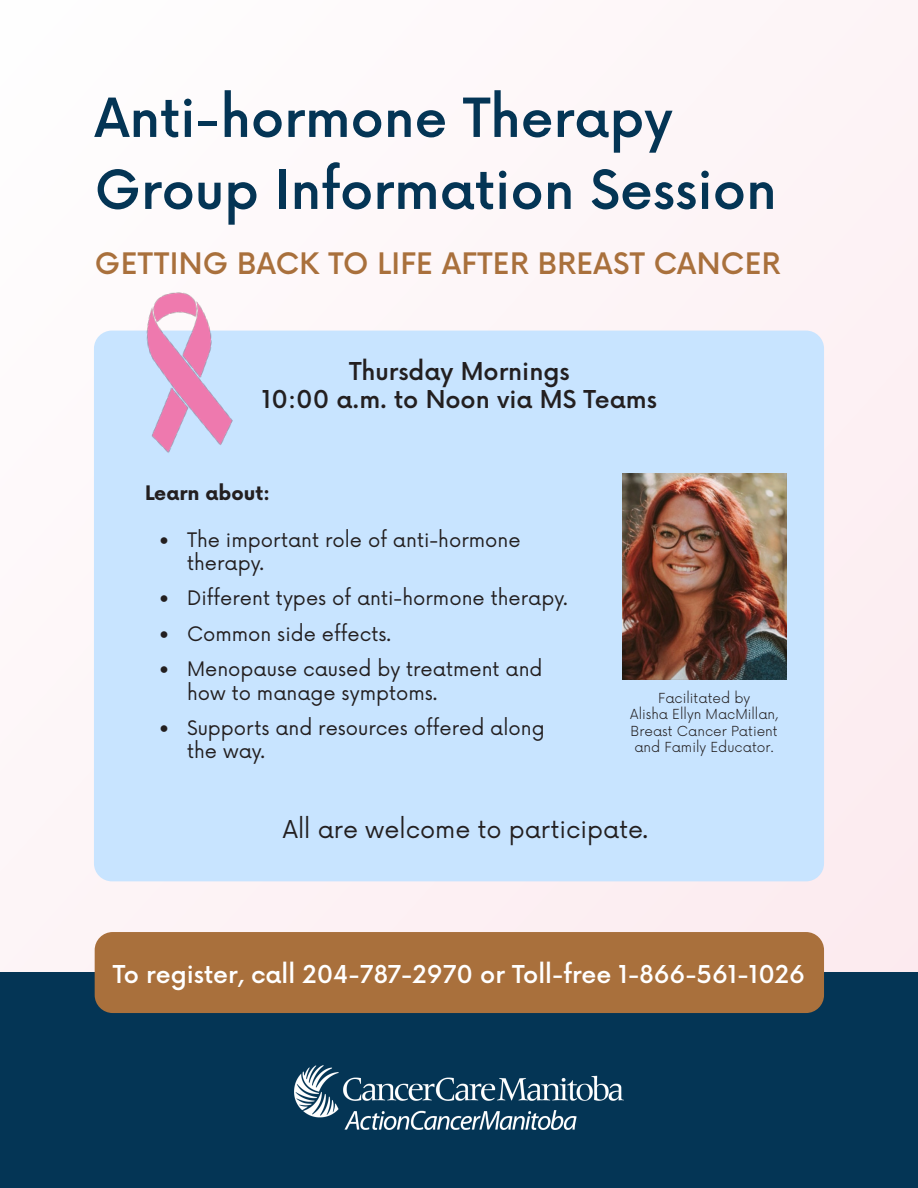
<style>
.page{position:relative;width:918px;height:1188px;background:#fdf6f8}
.page>*{position:absolute;margin:0;border:0;box-sizing:border-box;transform-origin:0 0}
.t1{font:500 52.5px "Now";color:#043555}
.t2{font:500 28.8px "Now";letter-spacing:.015em;color:#a9703c}
.t3{font:500 24px "Now";color:#fff}
.t4{font:500 24px/28.8px "Now";color:#231f20;text-align:center}
.t5{font:24px "Now";color:#231f20}
.t6{font:19.5px/23.4px "Now";color:#231f20}
.t7{font:700 19.5px "Now";color:#231f20}
.t8{font:300 13.5px/16.2px "Now";color:#231f20;text-align:center}
</style>
<div class="page">
<div style="left:0;top:973px;width:918px;height:215px;background:#043555"></div>
<div style="left:95px;top:932px;width:729px;height:81px;background:#a9703c;border-radius:18px"></div>
<img style="left:295px;top:1065px;width:328px;height:65px">
<div style="left:94px;top:331px;width:730px;height:550px;background:#c8e4ff;border-radius:18px"></div>
<img style="left:622px;top:473px;width:164px;height:206px">
<img style="left:111px;top:292px;width:150px;height:161px">
<p class="t1" style="left:95px;top:77px;width:580px">Anti-hormone Therapy</p>
<p class="t1" style="left:95px;top:149px;width:684px">Group Information Session</p>
<p class="t2" style="left:95px;top:241px;width:687px">GETTING BACK TO LIFE AFTER BREAST CANCER</p>
<p class="t4" style="left:262px;top:355px;width:397px">Thursday Mornings<br>10:00 a.m. to Noon via MS Teams</p>
<p class="t7" style="left:145px;top:478px;width:127px">Learn about:</p>
<p class="t6" style="left:187px;top:527px;width:335px;text-indent:-28px">• The important role of anti-hormone therapy.</p>
<p class="t6" style="left:159px;top:585px;width:411px">• Different types of anti-hormone therapy.</p>
<p class="t6" style="left:159px;top:621px;width:234px">• Common side effects.</p>
<p class="t6" style="left:187px;top:656px;width:357px;text-indent:-28px">• Menopause caused by treatment and how to manage symptoms.</p>
<p class="t6" style="left:187px;top:715px;width:359px;text-indent:-28px">• Supports and resources offered along the way.</p>
<p class="t8" style="left:630px;top:689px;width:149px">Facilitated by<br>Alisha Ellyn MacMillan,<br>Breast Cancer Patient and Family Educator.</p>
<p class="t5" style="left:283px;top:809px;width:367px">All are welcome to participate.</p>
<p class="t3" style="left:113px;top:956px;width:694px">To register, call 204-787-2970 or Toll-free 1-866-561-1026</p>
</div>
